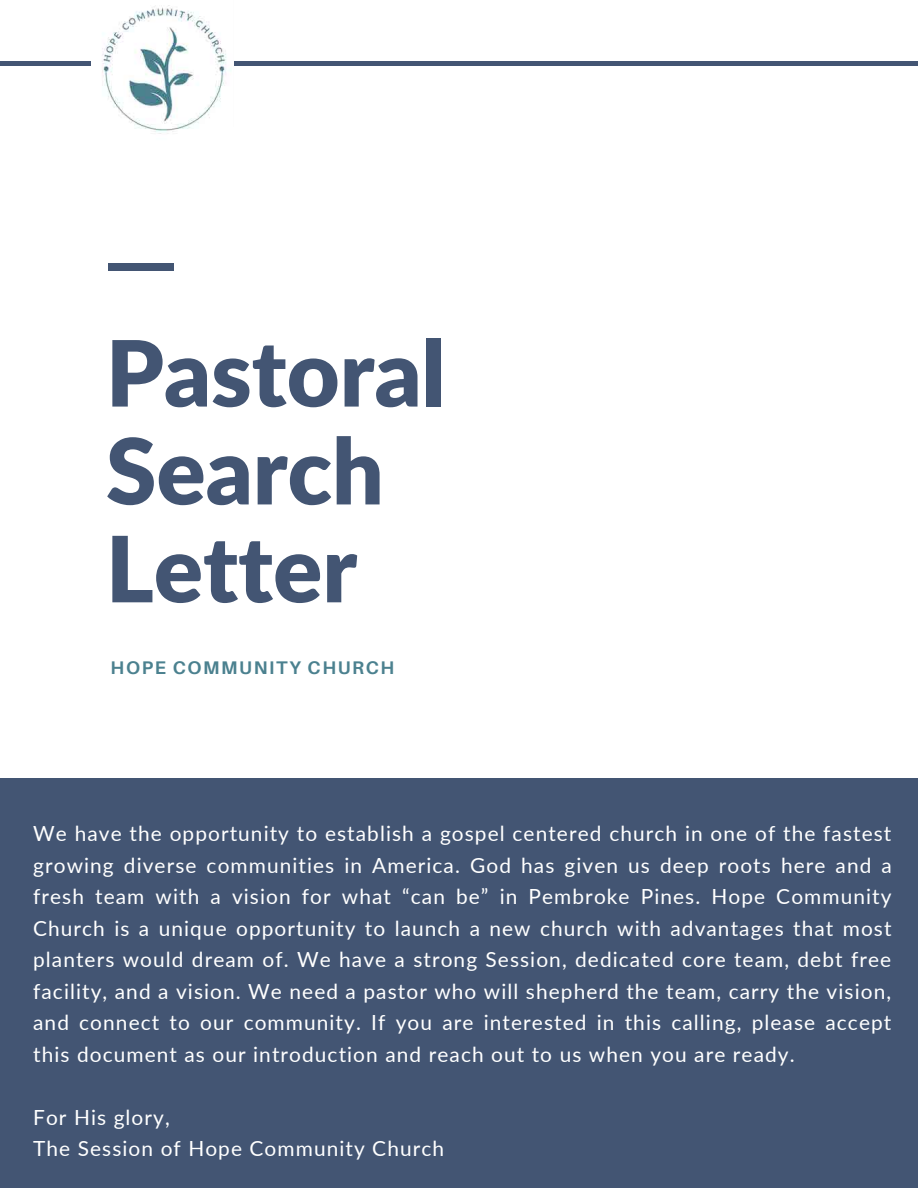
<style>
.page{position:relative;width:918px;height:1188px;background:#fff}
.page>*{position:absolute;margin:0;border:0;box-sizing:border-box;transform-origin:0 0}
.t1{font:900 91.35px/97.8px "Lato";color:#435573}
.t2{font:20.85px/31.5px "Lato";letter-spacing:.05em;color:#fff;text-align:justify}
.t3{font:700 18.3px "Aileron";letter-spacing:.09em;color:#4b818f}
</style>
<div class="page">
<div style="left:0;top:778px;width:918px;height:410px;background:#435573"></div>
<div style="left:0;top:61px;width:918px;height:5px;background:#435573"></div>
<div style="left:109px;top:263px;width:64px;height:7px;background:#435573"></div>
<img style="left:92px;top:5px;width:140px;height:129px">
<p class="t1" style="left:106px;top:322px;width:341px">Pastoral<br>Search<br>Letter</p>
<p class="t3" style="left:111px;top:657px;width:285px">HOPE COMMUNITY CHURCH</p>
<p class="t2" style="left:33px;top:818px;width:860px">We have the opportunity to establish a gospel centered church in one of the fastest growing diverse communities in America. God has given us deep roots here and a fresh team with a vision for what “can be” in Pembroke Pines. Hope Community Church is a unique opportunity to launch a new church with advantages that most planters would dream of. We have a strong Session, dedicated core team, debt free facility, and a vision. We need a pastor who will shepherd the team, carry the vision, and connect to our community. If you are interested in this calling, please accept this document as our introduction and reach out to us when you are ready.</p>
<p class="t2" style="left:33px;top:1101px;width:138px">For His glory,</p>
<p class="t2" style="left:33px;top:1133px;width:412px">The Session of Hope Community Church</p>
</div>
